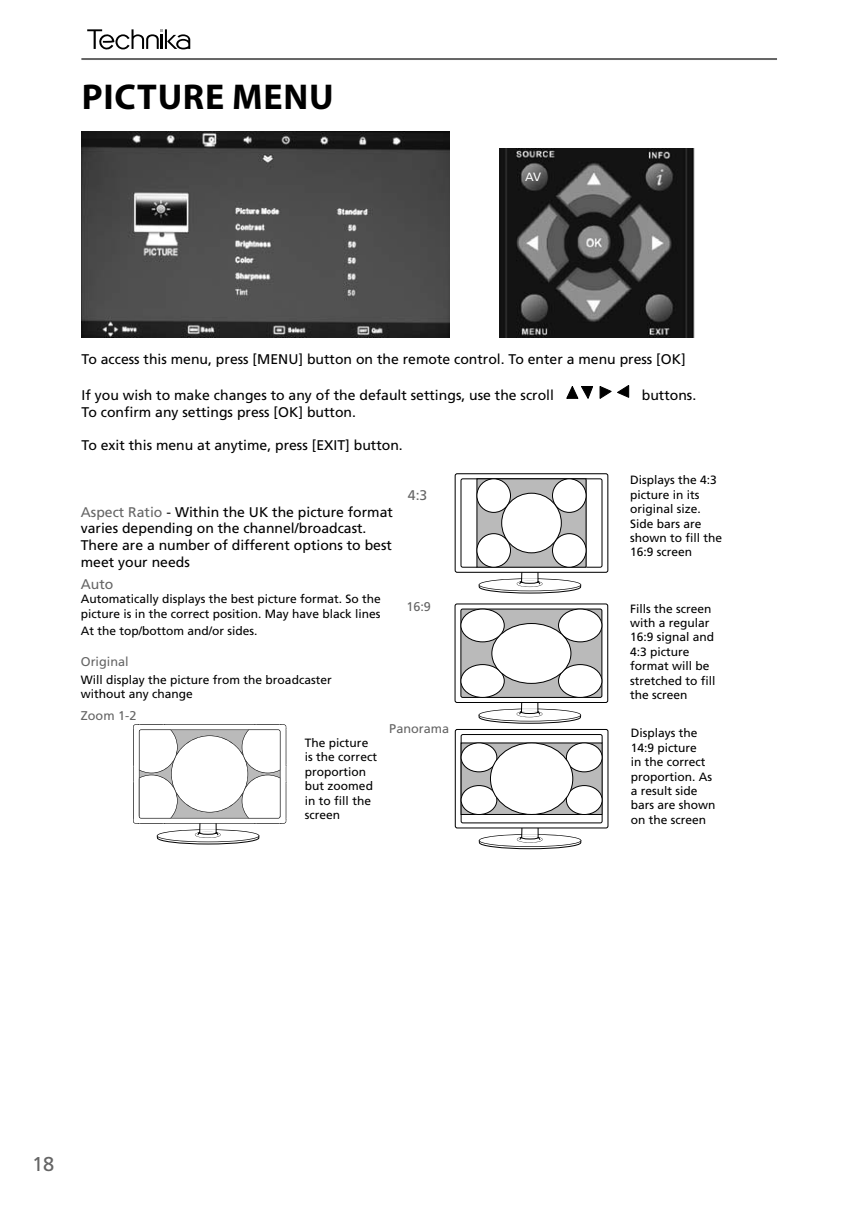
<style>
.page{position:relative;width:856px;height:1208px;background:#fff}
.page>*{position:absolute;margin:0;border:0;box-sizing:border-box;transform-origin:0 0}
.t1{font:700 36px "Myriad Pro";letter-spacing:.02em;color:#000}
.t2{font:20px "Frutiger LT Std";color:#656565}
.t3{font:14px/16.8px "Frutiger LT Std";color:#000}
.t4{font:14px "Frutiger LT Std";color:#656565}
.t5{font:12.6px "Frutiger LT Std";color:#656565}
.t6{font:12px/14.4px "Frutiger LT Std";color:#000}
.t7{font:12px "Frutiger LT Std";color:#fff}
.s1{color:#656565}
</style>
<div class="page">
<hr style="left:81px;top:58px;width:696px;height:2px;background:#656565">
<svg style="left:87px;top:29px;width:103px;height:21px"></svg>
<img style="left:499px;top:148px;width:196px;height:189px">
<img style="left:82px;top:132px;width:367px;height:205px">
<svg style="left:566px;top:385px;width:63px;height:14px"></svg>
<svg style="left:454px;top:473px;width:155px;height:377px"></svg>
<svg style="left:133px;top:724px;width:154px;height:121px"></svg>
<h1 class="t1" style="left:82px;top:84px;width:253px">PICTURE MENU</h1>
<p class="t7" style="left:525px;top:171px;width:18px">AV</p>
<p class="t3" style="left:82px;top:351px;width:605px">To access this menu, press [MENU] button on the remote control. To enter a menu press [OK]</p>
<p class="t3" style="left:82px;top:387px;width:474px">If you wish to make changes to any of the default settings, use the scroll</p>
<p class="t3" style="left:641px;top:387px;width:56px">buttons.</p>
<p class="t3" style="left:82px;top:404px;width:276px">To confirm any settings press [OK] button.</p>
<p class="t3" style="left:82px;top:438px;width:323px">To exit this menu at anytime, press [EXIT] button.</p>
<p class="t3" style="left:81px;top:504px;width:313px"><span class="s1">Aspect Ratio</span> - Within the UK the picture format varies depending on the channel/broadcast.<br>There are a number of different options to best meet your needs</p>
<p class="t4" style="left:81px;top:577px;width:34px">Auto</p>
<p class="t6" style="left:81px;top:593px;width:301px">Automatically displays the best picture format. So the picture is in the correct position. May have black lines</p>
<p class="t6" style="left:81px;top:624px;width:178px">At the top/bottom and/or sides.</p>
<p class="t5" style="left:81px;top:655px;width:49px">Original</p>
<p class="t6" style="left:81px;top:673px;width:252px">Will display the picture from the broadcaster without any change</p>
<p class="t5" style="left:81px;top:709px;width:57px">Zoom 1-2</p>
<p class="t4" style="left:408px;top:488px;width:21px">4:3</p>
<p class="t5" style="left:406px;top:600px;width:26px">16:9</p>
<p class="t6" style="left:305px;top:736px;width:74px">The picture is the correct proportion but zoomed in to fill the screen</p>
<p class="t5" style="left:389px;top:722px;width:61px">Panorama</p>
<p class="t6" style="left:630px;top:474px;width:94px">Displays the 4:3 picture in its original size.<br>Side bars are shown to fill the<br>16:9 screen</p>
<p class="t6" style="left:630px;top:602px;width:87px">Fills the screen with a regular<br>16:9 signal and<br>4:3 picture format will be stretched to fill the screen</p>
<p class="t6" style="left:630px;top:726px;width:86px">Displays the<br>14:9 picture<br>in the correct proportion. As a result side bars are shown on the screen</p>
<h2 class="t2" style="left:32px;top:1154px;width:24px">18</h2>
</div>
